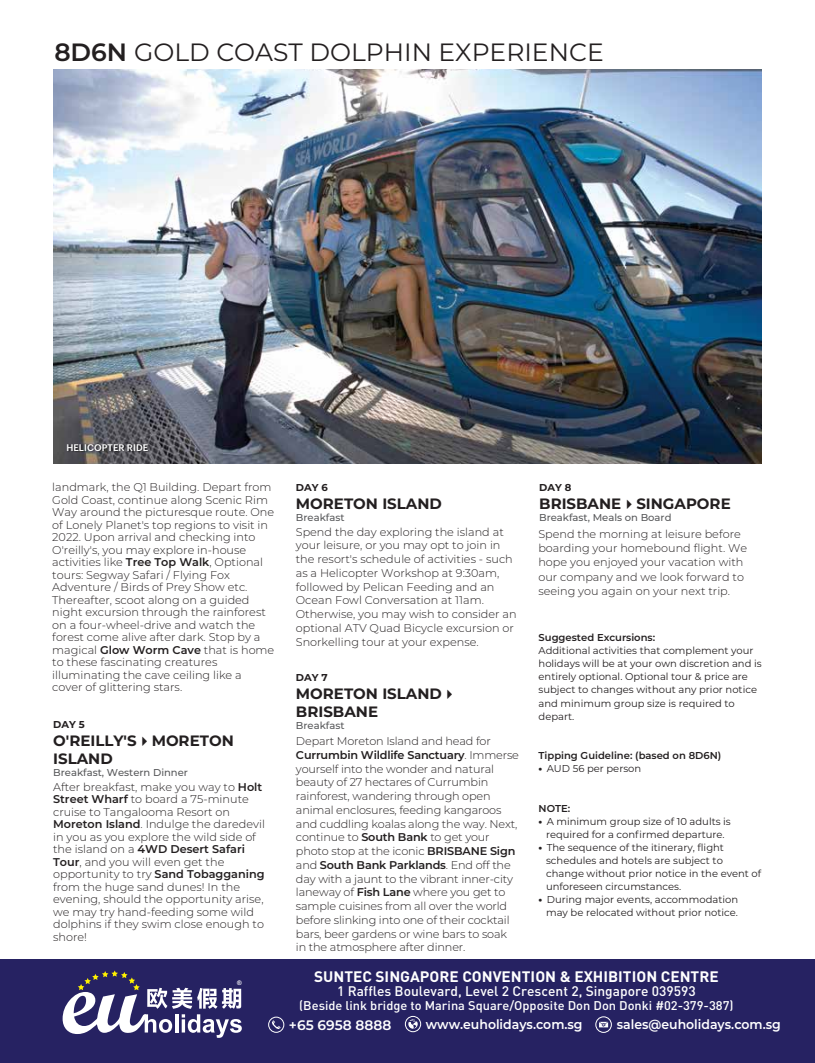
<style>
.page{position:relative;width:815px;height:1063px;background:#fff}
.page>*{position:absolute;margin:0;border:0;box-sizing:border-box;transform-origin:0 0}
.t1{font:25px "Montserrat";color:#231f20}
.t2{font:700 15px/18px "Montserrat";color:#231f20}
.t3{font:700 15px "DIN Pro";color:#fff}
.t4{font:500 13.75px "DIN Pro";color:#fff}
.t5{font:600 13.75px "Montserrat";color:#fff}
.t6{font:600 13.12px "Montserrat";color:#fff;scale:.95 1}
.t7{font:500 12.5px "DIN Pro";color:#fff}
.t8{font:300 11.25px/12.5px "Montserrat";color:#231f20}
.t9{font:10px/13.1px "Montserrat";color:#231f20}
.t10{font:500 10px "Montserrat";color:#58595b}
.t11{font:600 10px "Montserrat";color:#231f20}
.t12{font:700 10px "Montserrat";color:#231f20}
.t13{font:500 9.38px "Graphik";letter-spacing:.005em;color:#fff}
.t14{font:700 6.25px "Arial";color:#fff}
.s1{font-weight:600}
.s2{font-weight:800}
</style>
<div class="page">
<img style="left:53px;top:70px;width:708px;height:394px">
<img style="left:66px;top:442px;width:85px;height:13px">
<div style="left:0;top:959px;width:815px;height:104px;background:#262262"></div>
<svg style="left:405px;top:1016px;width:16px;height:16px"></svg>
<svg style="left:595px;top:1016px;width:17px;height:17px"></svg>
<svg style="left:268px;top:1017px;width:16px;height:16px"></svg>
<svg style="left:63px;top:970px;width:179px;height:68px"></svg>
<h1 class="t1" style="left:54px;top:35px;width:551px"><span class="s1">8D6N</span> GOLD COAST DOLPHIN EXPERIENCE</h1>
<p class="t13" style="left:66px;top:440px;width:83px">HELICOPTER RIDE</p>
<p class="t8" style="left:52px;top:481px;width:224px">landmark, the Q1 Building. Depart from Gold Coast, continue along Scenic Rim Way around the picturesque route. One of Lonely Planet's top regions to visit in 2022. Upon arrival and checking into O'reilly's, you may explore in-house activities like <span class="s1">Tree Top Walk</span>, Optional tours: Segway Safari / Flying Fox Adventure / Birds of Prey Show etc.<br>Thereafter, scoot along on a guided night excursion through the rainforest on a four-wheel-drive and watch the forest come alive after dark. Stop by a magical <span class="s1">Glow Worm Cave</span> that is home to these fascinating creatures illuminating the cave ceiling like a cover of glittering stars.</p>
<p class="t12" style="left:53px;top:717px;width:33px">DAY 5</p>
<h2 class="t2" style="left:53px;top:731px;width:182px">O'REILLY'S✔MORETON<br>ISLAND</h2>
<p class="t10" style="left:53px;top:766px;width:136px">Breakfast, Western Dinner</p>
<p class="t8" style="left:53px;top:780px;width:213px">After breakfast, make you way to <span class="s1">Holt<br>Street Wharf</span> to board a 75-minute cruise to Tangalooma Resort on<br><span class="s1">Moreton Island</span>. Indulge the daredevil in you as you explore the wild side of the island on a <span class="s1">4WD Desert Safari<br>Tour</span>, and you will even get the opportunity to try <span class="s1">Sand Tobagganing </span>from the huge sand dunes! In the evening, should the opportunity arise, we may try hand-feeding some wild dolphins if they swim close enough to shore!</p>
<p class="t14" style="left:237px;top:979px;width:6px">®</p>
<p class="t12" style="left:296px;top:480px;width:33px">DAY 6</p>
<h2 class="t2" style="left:296px;top:493px;width:147px">MORETON ISLAND</h2>
<p class="t10" style="left:296px;top:511px;width:50px">Breakfast</p>
<p class="t8" style="left:296px;top:524px;width:222px;line-height:13.8px">Spend the day exploring the island at your leisure, or you may opt to join in the resort's schedule of activities - such as a Helicopter Workshop at 9:30am, followed by Pelican Feeding and an Ocean Fowl Conversation at 11am.<br>Otherwise, you may wish to consider an optional ATV Quad Bicycle excursion or Snorkelling tour at your expense.</p>
<p class="t12" style="left:296px;top:670px;width:33px">DAY 7</p>
<h2 class="t2" style="left:296px;top:684px;width:162px">MORETON ISLAND✔<br>BRISBANE</h2>
<p class="t10" style="left:296px;top:719px;width:50px">Breakfast</p>
<p class="t8" style="left:296px;top:734px;width:225px;line-height:13.8px">Depart Moreton Island and head for <span class="s1">Currumbin Wildlife Sanctuary</span>. Immerse yourself into the wonder and natural beauty of 27 hectares of Currumbin rainforest, wandering through open animal enclosures, feeding kangaroos and cuddling koalas along the way. Next, continue to <span class="s1">South Bank</span> to get your photo stop at the iconic <span class="s1">BRISBANE Sign </span>and <span class="s1">South Bank Parklands</span>. End off the day with a jaunt to the vibrant inner-city laneway of <span class="s1">Fish Lane</span> where you get to sample cuisines from all over the world before slinking into one of their cocktail bars, beer gardens or wine bars to soak in the atmosphere after dinner.</p>
<p class="t12" style="left:539px;top:480px;width:34px">DAY 8</p>
<h2 class="t2" style="left:539px;top:494px;width:193px">BRISBANE✔SINGAPORE</h2>
<p class="t10" style="left:539px;top:511px;width:134px">Breakfast, Meals on Board</p>
<p class="t8" style="left:538px;top:526px;width:210px;line-height:14.4px">Spend the morning at leisure before boarding your homebound flight. We hope you enjoyed your vacation with our company and we look forward to seeing you again on your next trip.</p>
<p class="t11" style="left:539px;top:630px;width:118px">Suggested Excursions:</p>
<p class="t9" style="left:539px;top:644px;width:225px">Additional activities that complement your holidays will be at your own discretion and is entirely optional. Optional tour &amp; price are subject to changes without any prior notice and minimum group size is required to depart.</p>
<p class="t11" style="left:539px;top:748px;width:184px">Tipping Guideline: (based on 8D6N)</p>
<p class="t9" style="left:539px;top:762px;width:104px"><span class="s2">•</span> AUD 56 per person</p>
<p class="t11" style="left:539px;top:801px;width:33px">NOTE:</p>
<p class="t9" style="left:539px;top:814px;width:194px;text-align:center"><span class="s2">•</span> A minimum group size of 10 adults is required for a confirmed departure.</p>
<p class="t9" style="left:546px;top:840px;width:217px;text-indent:-8px"><span class="s2">•</span> The sequence of the itinerary, flight schedules and hotels are subject to change without prior notice in the event of unforeseen circumstances.</p>
<p class="t9" style="left:539px;top:893px;width:201px;text-align:right"><span class="s2">•</span> During major events, accommodation may be relocated without prior notice.</p>
<h2 class="t3" style="left:314px;top:967px;width:406px">SUNTEC SINGAPORE CONVENTION &amp; EXHIBITION CENTRE</h2>
<p class="t4" style="left:337px;top:982px;width:360px">1 Raffles Boulevard, Level 2 Crescent 2, Singapore 039593</p>
<p class="t7" style="left:299px;top:997px;width:436px">(Beside link bridge to Marina Square/Opposite Don Don Donki #02-379-387)</p>
<p class="t5" style="left:289px;top:1015px;width:104px">+65 6958 8888</p>
<p class="t6" style="left:426px;top:1015px;width:167px">www.euholidays.com.sg</p>
<p class="t6" style="left:617px;top:1015px;width:174px">sales@euholidays.com.sg</p>
</div>
